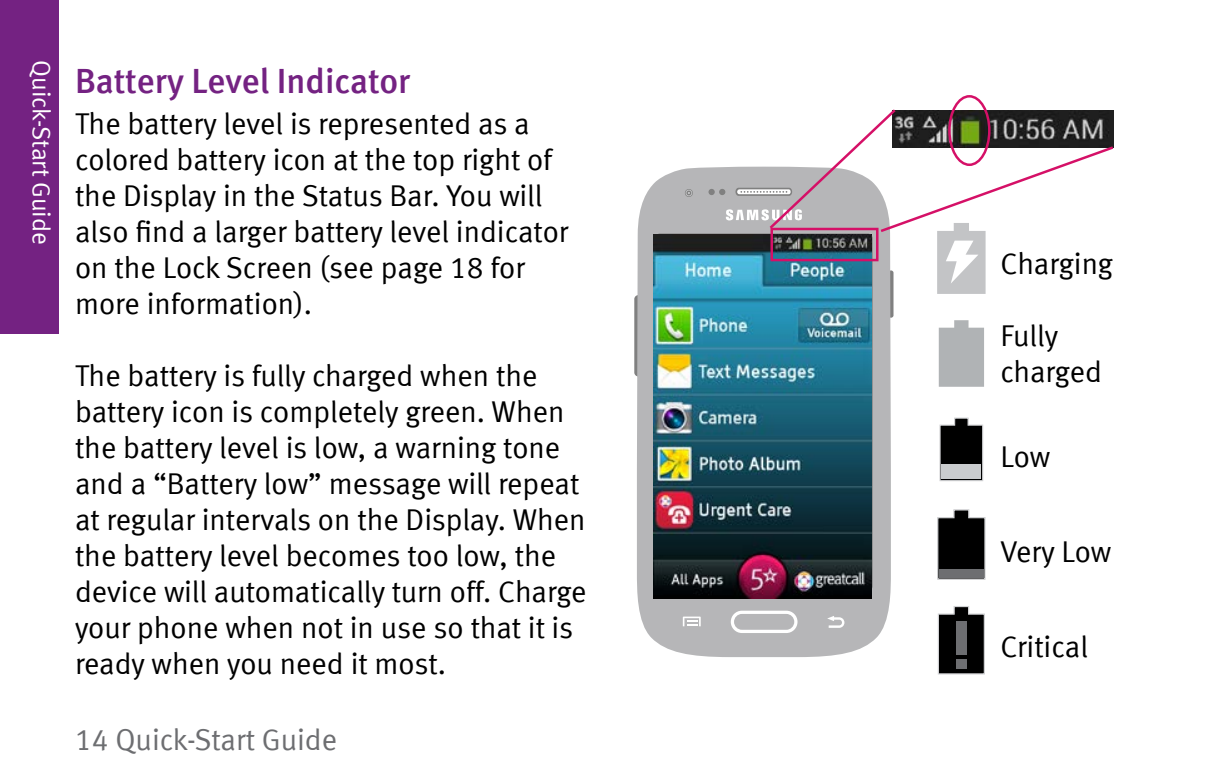
<style>
.page{position:relative;width:1205px;height:780px;background:#fff}
.page>*{position:absolute;margin:0;border:0;box-sizing:border-box;transform-origin:0 0}
.t1{font:35px "Meta Medium LF";color:#742282}
.t2{font:30px/36px "Meta Normal LF";color:#000}
.t3{font:30px "Meta Normal LF";color:#6d6e71}
.t4{font:25px "Meta Normal LF";color:#fff}
</style>
<div class="page">
<div style="left:0;top:0;width:59px;height:334px;background:#742282"></div>
<svg style="left:939px;top:320px;width:45px;height:67px;background:#b6b9bb"></svg>
<svg style="left:939px;top:417px;width:45px;height:64px;background:#373838"></svg>
<div style="left:941px;top:464px;width:40px;height:15px;background:#caccce"></div>
<svg style="left:937px;top:509px;width:49px;height:71px;background:#2e2e2e"></svg>
<div style="left:939px;top:569px;width:44px;height:8px;background:#6d6e71"></div>
<svg style="left:938px;top:606px;width:47px;height:69px;background:#2d2d2d"></svg>
<div style="left:956px;top:620px;width:10px;height:34px;background:#6d6e71"></div>
<div style="left:956px;top:659px;width:10px;height:9px;background:#6d6e71"></div>
<div style="left:634px;top:295px;width:8px;height:81px;background:#808080;border-radius:4px"></div>
<div style="left:888px;top:270px;width:5px;height:48px;background:#808080;border-radius:2px"></div>
<svg style="left:637px;top:167px;width:254px;height:490px;background:#b8b9bb"></svg>
<div style="left:685px;top:189px;width:8px;height:8px;background:#949595;border-radius:50%"></div>
<svg style="left:686px;top:190px;width:6px;height:6px"></svg>
<div style="left:708px;top:189px;width:7px;height:6px;background:#808080;border-radius:50%"></div>
<svg style="left:683px;top:616px;width:18px;height:10px"></svg>
<svg style="left:731px;top:610px;width:66px;height:23px"></svg>
<svg style="left:827px;top:615px;width:17px;height:12px"></svg>
<img style="left:653px;top:235px;width:218px;height:363px">
<svg style="left:719px;top:107px;width:395px;height:187px"></svg>
<div style="left:948px;top:95px;width:42px;height:71px;border:2px solid #d51067;border-radius:50%"></div>
<p class="t4" style="left:56px;top:60px;width:186px;rotate:90deg">Quick-Start Guide</p>
<p class="t1" style="left:75px;top:60px;width:337px">Battery Level Indicator</p>
<p class="t2" style="left:75px;top:105px;width:495px">The battery level is represented as a colored battery icon at the top right of the Display in the Status Bar. You will also find a larger battery level indicator on the Lock Screen (see page 18 for more information).</p>
<p class="t2" style="left:75px;top:357px;width:513px">The battery is fully charged when the battery icon is completely green. When the battery level is low, a warning tone and a “Battery low” message will repeat at regular intervals on the Display. When the battery level becomes too low, the device will automatically turn off. Charge your phone when not in use so that it is ready when you need it most.</p>
<p class="t3" style="left:75px;top:722px;width:264px">14 Quick-Start Guide</p>
<p class="t2" style="left:1000px;top:245px;width:114px">Charging</p>
<p class="t2" style="left:1000px;top:317px;width:103px">Fully charged</p>
<p class="t2" style="left:1000px;top:438px;width:51px">Low</p>
<p class="t2" style="left:1000px;top:533px;width:112px">Very Low</p>
<p class="t2" style="left:1000px;top:628px;width:89px">Critical</p>
</div>
